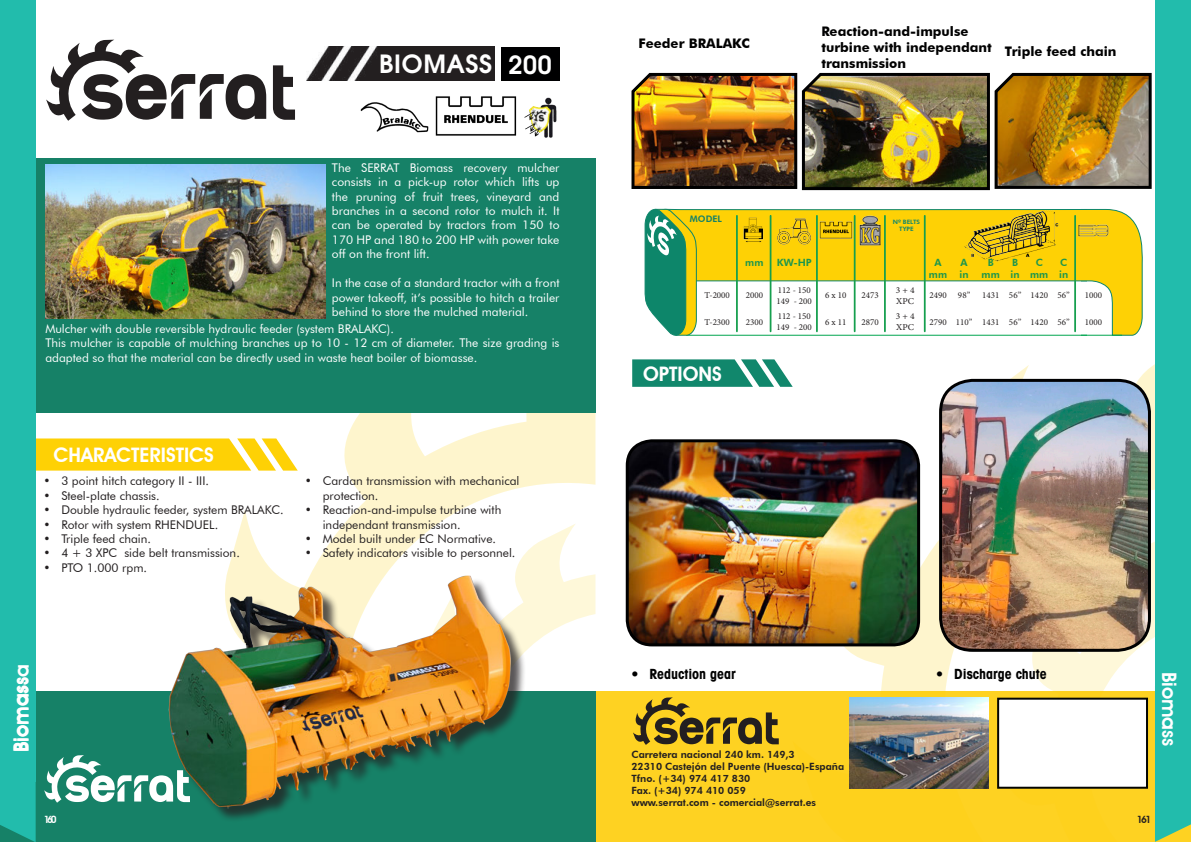
<style>
.page{position:relative;width:1191px;height:842px;background:#fff}
.page>*{position:absolute;margin:0;border:0;box-sizing:border-box;transform-origin:0 0}
.t1{font:700 25px "Te X Gyre Adventor";letter-spacing:.025em;color:#fff}
.t2{font:600 20px "Avant Garde IT Cby BT";color:#fff}
.t3{font:700 condensed 14px "Avant Garde";color:#000001}
.Paragraph_Style_1{font:700 13.2px/15.8px "Futura BT";color:#000001}
.Blanco{font:12px/14.4px "Futura BT";color:#fff;text-align:justify}
.t4{font:12px/14.4px "Futura BT";color:#231f20}
.t5{font:800 10px/12px "Futura BT";color:#231f20}
.t6{font:800 10px "Futura BT";color:#1e964c}
.t7{font:800 10px "Futura BT";color:#1e964c;scale:1.05 1}
.t8{font:600 10px "Avant Garde IT Cby BT";color:#fff}
.t9{font:600 10px "Avant Garde IT Cby BT";color:#231f20}
.t10{font:9px "Minion Pro";color:#231f20}
.t11{font:9px "Minion Pro";color:#231f20;scale:1.05 1}
.t12{font:800 9px "Futura BT";color:#168167}
.t13{font:800 6px "Futura BT";color:#11876c;scale:1.05 1}
</style>
<div class="page">
<svg style="left:233px;top:413px;width:362px;height:138px;fill:#fef5cd"></svg>
<svg style="left:393px;top:523px;width:255px;height:319px"></svg>
<div style="left:596px;top:691px;width:595px;height:151px;background:#fed222"></div>
<div style="left:0;top:691px;width:595px;height:151px;background:#168167"></div>
<svg style="left:273px;top:65px;width:22px;height:55px"></svg>
<svg style="left:46px;top:40px;width:220px;height:81px"></svg>
<svg style="left:792px;top:364px;width:363px;height:425px"></svg>
<svg style="left:995px;top:530px;width:160px;height:259px"></svg>
<div style="left:997px;top:698px;width:151px;height:91px;background:#fff;border:2px solid #040503"></div>
<img style="left:850px;top:698px;width:138px;height:91px">
<svg style="left:633px;top:697px;width:145px;height:48px"></svg>
<svg style="left:44px;top:755px;width:69px;height:48px"></svg>
<svg style="left:36px;top:438px;width:262px;height:33px;background:#fed623"></svg>
<svg style="left:1155px;top:781px;width:36px;height:61px;background:#42bf97"></svg>
<div style="left:1155px;top:0;width:36px;height:781px;background:#22bcac"></div>
<svg style="left:0;top:781px;width:36px;height:61px;background:#20b3a1"></svg>
<div style="left:0;top:0;width:36px;height:781px;background:#22bcac"></div>
<div style="left:36px;top:158px;width:559px;height:255px;background:#168167"></div>
<img style="left:435px;top:96px;width:82px;height:40px">
<img style="left:524px;top:97px;width:33px;height:41px">
<img style="left:360px;top:102px;width:69px;height:31px">
<div style="left:501px;top:47px;width:58px;height:33px;background:#000001"></div>
<img style="left:306px;top:47px;width:75px;height:33px">
<div style="left:381px;top:47px;width:113px;height:33px;background:#231f20"></div>
<img style="left:113px;top:551px;width:437px;height:268px">
<img style="left:45px;top:165px;width:280px;height:154px">
<svg style="left:1086px;top:209px;width:57px;height:127px"></svg>
<hr style="left:1081px;top:335px;width:41px;height:1px;background:#00a54f">
<svg style="left:697px;top:209px;width:389px;height:126px"></svg>
<hr style="left:686px;top:335px;width:400px;height:1px;background:#00a54f">
<svg style="left:644px;top:208px;width:53px;height:128px;background:#69a969"></svg>
<img style="left:961px;top:211px;width:99px;height:52px">
<img style="left:742px;top:215px;width:22px;height:31px">
<img style="left:777px;top:215px;width:34px;height:31px">
<img style="left:819px;top:222px;width:33px;height:17px">
<img style="left:1078px;top:225px;width:30px;height:12px">
<img style="left:859px;top:216px;width:22px;height:30px">
<hr style="left:736px;top:216px;width:2px;height:115px;background:#169f4e">
<hr style="left:769px;top:216px;width:2px;height:115px;background:#169f4e">
<hr style="left:816px;top:216px;width:2px;height:115px;background:#169f4e">
<hr style="left:853px;top:216px;width:2px;height:115px;background:#169f4e">
<hr style="left:884px;top:216px;width:1px;height:115px;background:#169f4e">
<hr style="left:924px;top:216px;width:1px;height:115px;background:#169f4e">
<hr style="left:1074px;top:216px;width:2px;height:115px;background:#169f4e">
<img style="left:631px;top:72px;width:521px;height:119px">
<svg style="left:632px;top:359px;width:160px;height:28px;background:#349881"></svg>
<img style="left:627px;top:441px;width:291px;height:204px">
<div style="left:626px;top:439px;width:294px;height:207px;border:3px solid #000001;border-radius:25px"></div>
<img style="left:940px;top:380px;width:209px;height:270px">
<div style="left:939px;top:379px;width:212px;height:273px;border:3px solid #000001;border-radius:32px"></div>
<p class="t1" style="left:379px;top:42px;width:115px">BIOMASS</p>
<p class="t1" style="left:508px;top:43px;width:45px">200</p>
<p class="Blanco" style="left:332px;top:160px;width:229px">The SERRAT Biomass recovery mulcher consists in a pick-up rotor which lifts up the pruning of fruit trees, vineyard and branches in a second rotor to mulch it. It can be operated by tractors from 150 to 170 HP and 180 to 200 HP with power take off on the front lift.</p>
<p class="Blanco" style="left:332px;top:275px;width:229px">In the case of a standard tractor with a front power takeoff, it’s possible to hitch a trailer behind to store the mulched material.</p>
<p class="Blanco" style="left:45px;top:321px;width:350px">Mulcher with double reversible hydraulic feeder (system BRALAKC).</p>
<p class="Blanco" style="left:45px;top:336px;width:515px">This mulcher is capable of mulching branches up to 10 - 12 cm of diameter. The size grading is adapted so that the material can be directly used in waste heat boiler of biomasse.</p>
<h2 class="t2" style="left:53px;top:443px;width:162px">CHARACTERISTICS</h2>
<p class="t4" style="left:43px;top:474px;width:167px">• 3 point hitch category II - III.</p>
<p class="t4" style="left:43px;top:488px;width:118px">• Steel-plate chassis.</p>
<p class="t4" style="left:43px;top:503px;width:242px">• Double hydraulic feeder, system BRALAKC.</p>
<p class="t4" style="left:43px;top:517px;width:176px">• Rotor with system RHENDUEL.</p>
<p class="t4" style="left:43px;top:531px;width:109px">• Triple feed chain.</p>
<p class="t4" style="left:43px;top:546px;width:198px">• 4 + 3 XPC side belt transmission.</p>
<p class="t4" style="left:43px;top:560px;width:105px">• PTO 1.000 rpm.</p>
<p class="t4" style="left:323px;top:474px;width:198px;text-indent:-18px">• Cardan transmission with mechanical protection.</p>
<p class="t4" style="left:323px;top:503px;width:180px;text-indent:-18px">• Reaction-and-impulse turbine with independant transmission.</p>
<p class="t4" style="left:305px;top:531px;width:193px">• Model built under EC Normative.</p>
<p class="t4" style="left:305px;top:546px;width:212px">• Safety indicators visible to personnel.</p>
<h2 class="t2" style="left:10px;top:752px;width:89px;rotate:-90deg">Biomassa</h2>
<p class="t8" style="left:44px;top:814px;width:14px">160</p>
<p class="Paragraph_Style_1" style="left:638px;top:35px;width:113px">Feeder BRALAKC</p>
<p class="Paragraph_Style_1" style="left:821px;top:23px;width:172px">Reaction-and-impulse turbine with independant transmission</p>
<p class="Paragraph_Style_1" style="left:1005px;top:43px;width:113px">Triple feed chain</p>
<p class="t12" style="left:690px;top:213px;width:34px">MODEL</p>
<p class="t13" style="left:892px;top:218px;width:27px">Nº BELTS</p>
<p class="t13" style="left:899px;top:225px;width:15px">TYPE</p>
<p class="t6" style="left:745px;top:256px;width:20px">mm</p>
<p class="t7" style="left:776px;top:256px;width:35px">KW-HP</p>
<p class="t6" style="left:934px;top:256px;width:9px">A</p>
<p class="t6" style="left:929px;top:268px;width:20px">mm</p>
<p class="t6" style="left:960px;top:256px;width:9px">A</p>
<p class="t6" style="left:959px;top:268px;width:11px">in</p>
<p class="t6" style="left:987px;top:256px;width:7px">B</p>
<p class="t6" style="left:981px;top:268px;width:20px">mm</p>
<p class="t6" style="left:1012px;top:256px;width:7px">B</p>
<p class="t6" style="left:1010px;top:268px;width:11px">in</p>
<p class="t6" style="left:1035px;top:256px;width:9px">C</p>
<p class="t6" style="left:1030px;top:268px;width:20px">mm</p>
<p class="t6" style="left:1060px;top:256px;width:9px">C</p>
<p class="t6" style="left:1059px;top:268px;width:11px">in</p>
<p class="t10" style="left:704px;top:290px;width:27px">T-2000</p>
<p class="t10" style="left:745px;top:290px;width:19px">2000</p>
<p class="t10" style="left:704px;top:316px;width:27px">T-2300</p>
<p class="t10" style="left:745px;top:316px;width:19px">2300</p>
<p class="t2" style="left:643px;top:362px;width:80px">OPTIONS</p>
<p class="t10" style="left:777px;top:284px;width:35px">112 - 150</p>
<p class="t10" style="left:776px;top:295px;width:37px">149 - 200</p>
<p class="t10" style="left:777px;top:310px;width:35px">112 - 150</p>
<p class="t10" style="left:776px;top:321px;width:37px">149 - 200</p>
<p class="t10" style="left:825px;top:290px;width:23px">6 x 10</p>
<p class="t10" style="left:861px;top:290px;width:19px">2473</p>
<p class="t10" style="left:825px;top:316px;width:23px">6 x 11</p>
<p class="t10" style="left:861px;top:316px;width:19px">2870</p>
<p class="t11" style="left:895px;top:284px;width:19px">3 + 4</p>
<p class="t11" style="left:896px;top:295px;width:18px">XPC</p>
<p class="t11" style="left:895px;top:310px;width:19px">3 + 4</p>
<p class="t11" style="left:896px;top:321px;width:18px">XPC</p>
<p class="t10" style="left:929px;top:290px;width:19px">2490</p>
<p class="t10" style="left:958px;top:290px;width:14px">98”</p>
<p class="t10" style="left:982px;top:290px;width:19px">1431</p>
<p class="t10" style="left:1009px;top:290px;width:14px">56’’</p>
<p class="t10" style="left:1030px;top:290px;width:19px">1420</p>
<p class="t10" style="left:1057px;top:290px;width:14px">56”</p>
<p class="t10" style="left:1084px;top:290px;width:19px">1000</p>
<p class="t10" style="left:929px;top:316px;width:19px">2790</p>
<p class="t10" style="left:955px;top:316px;width:18px">110”</p>
<p class="t10" style="left:982px;top:316px;width:19px">1431</p>
<p class="t10" style="left:1009px;top:316px;width:14px">56’’</p>
<p class="t10" style="left:1030px;top:316px;width:19px">1420</p>
<p class="t10" style="left:1057px;top:316px;width:14px">56”</p>
<p class="t10" style="left:1084px;top:316px;width:19px">1000</p>
<p class="t3" style="left:631px;top:665px;width:106px">• Reduction gear</p>
<p class="t3" style="left:936px;top:665px;width:112px">• Discharge chute</p>
<p class="t5" style="left:631px;top:748px;width:214px">Carretera nacional 240 km. 149,3<br>22310 Castejón del Puente (Huesca)-España<br>Tfno. (+34) 974 417 830<br>Fax. (+34) 974 410 059<br>www.serrat.com - comercial@serrat.es</p>
<h2 class="t2" style="left:1181px;top:672px;width:76px;rotate:90deg">Biomass</h2>
<p class="t9" style="left:1136px;top:813px;width:16px">161</p>
</div>
